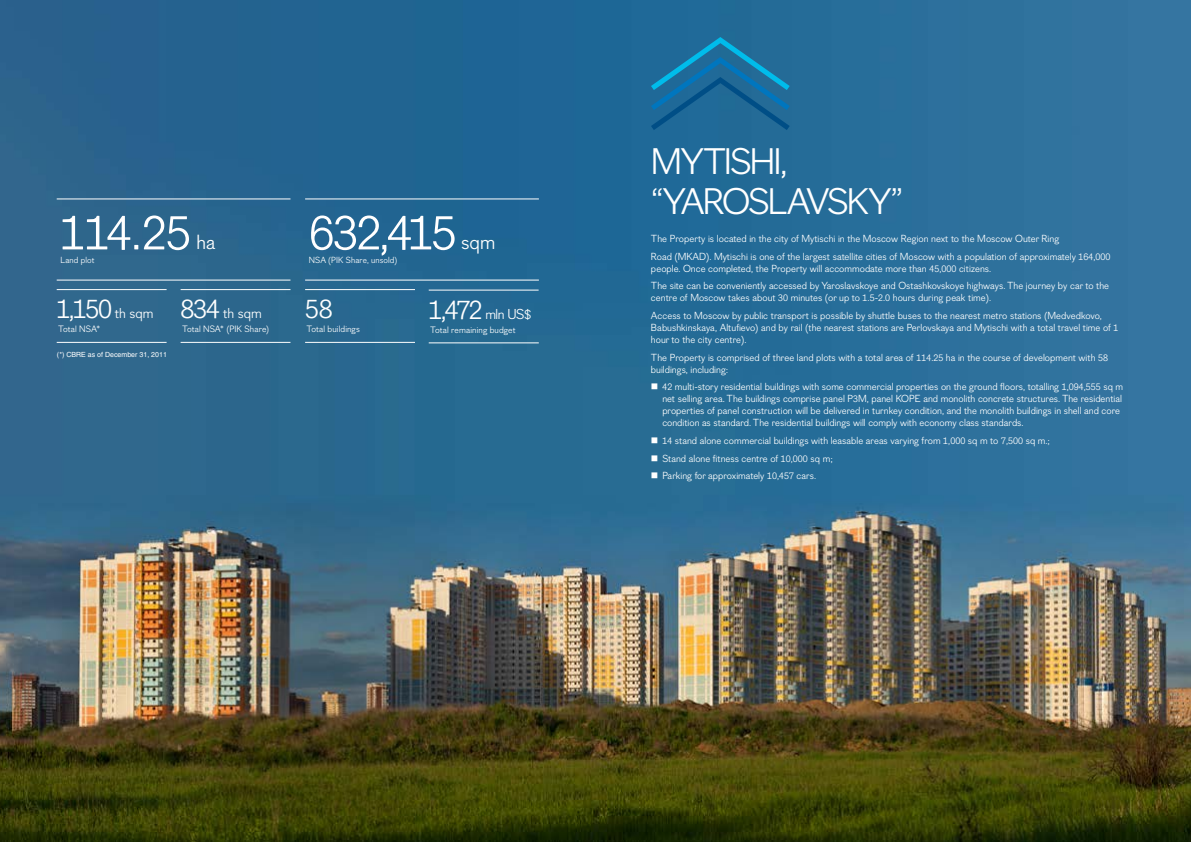
<style>
.page{position:relative;width:1191px;height:842px;background:#fff}
.page>*{position:absolute;margin:0;border:0;box-sizing:border-box;transform-origin:0 0}
.t1{font:51px "Figgins Sans";color:#fff}
.t2{font:36px/40px "Figgins Sans";letter-spacing:-.05em;color:#fff}
.t3{font:28px "Figgins Sans";color:#fff}
.t4{font:20px "Figgins Sans";color:#fff}
.t5{font:14px "Figgins Sans";letter-spacing:-.02em;color:#fff}
.t6{font:10px/12px "Figgins Sans";color:#fff}
.t7{font:9px "Figgins Sans";letter-spacing:.01em;color:#fff}
.t8{font:8.6px "Figgins Sans";letter-spacing:.015em;color:#fff}
.t9{font:7px "Helios C";color:#fff}
.s1{font-size:14px}
.s2{font-size:28px}
</style>
<div class="page">
<img style="left:0;top:0;width:1191px;height:842px">
<svg style="left:645px;top:34px;width:150px;height:101px;background:#1b6d9d"></svg>
<hr style="left:57px;top:198px;width:233px;height:1px;background:#fff">
<hr style="left:305px;top:198px;width:234px;height:1px;background:#fff">
<hr style="left:57px;top:280px;width:233px;height:1px;background:#fff">
<hr style="left:305px;top:280px;width:234px;height:1px;background:#fff">
<hr style="left:57px;top:289px;width:110px;height:1px;background:#fff">
<hr style="left:57px;top:342px;width:110px;height:1px;background:#fff">
<hr style="left:181px;top:289px;width:109px;height:1px;background:#fff">
<hr style="left:181px;top:342px;width:109px;height:1px;background:#fff">
<hr style="left:305px;top:289px;width:110px;height:1px;background:#fff">
<hr style="left:305px;top:342px;width:110px;height:1px;background:#fff">
<hr style="left:429px;top:290px;width:109px;height:1px;background:#fff">
<hr style="left:429px;top:342px;width:110px;height:1px;background:#fff">
<svg style="left:652px;top:384px;width:5px;height:5px"></svg>
<svg style="left:652px;top:437px;width:5px;height:6px"></svg>
<svg style="left:652px;top:455px;width:5px;height:6px"></svg>
<svg style="left:652px;top:473px;width:5px;height:6px"></svg>
<p class="t1" style="left:60px;top:201px;width:132px">114.25</p>
<p class="t8" style="left:60px;top:255px;width:35px">Land plot</p>
<p class="t4" style="left:196px;top:231px;width:21px">ha</p>
<p class="t1" style="left:309px;top:201px;width:150px">632,415</p>
<p class="t4" style="left:461px;top:231px;width:36px">sqm</p>
<p class="t8" style="left:309px;top:255px;width:90px">NSA (PIK Share, unsold)</p>
<p class="t3" style="left:57px;top:292px;width:98px">1,150 <span class="s1">th sqm</span></p>
<p class="t7" style="left:58px;top:324px;width:43px">Total NSA*</p>
<p class="t5" style="left:181px;top:305px;width:83px"><span class="s2">834</span> th sqm</p>
<p class="t7" style="left:182px;top:324px;width:88px">Total NSA* (PIK Share)</p>
<p class="t3" style="left:305px;top:292px;width:29px">58</p>
<p class="t7" style="left:306px;top:324px;width:55px">Total buildings</p>
<p class="t5" style="left:429px;top:306px;width:105px"><span class="s2">1,472</span> mln US$</p>
<p class="t7" style="left:430px;top:324px;width:87px">Total remaining budget</p>
<p class="t9" style="left:57px;top:350px;width:111px">(*) CBRE as of December 31, 2011</p>
<p class="t2" style="left:651px;top:143px;width:254px">MYTISHI, “YAROSLAVSKY”</p>
<p class="t6" style="left:651px;top:233px;width:410px">The Property is located in the city of Mytischi in the Moscow Region next to the Moscow Outer Ring</p>
<p class="t6" style="left:651px;top:250px;width:461px">Road (MKAD). Mytischi is one of the largest satellite cities of Moscow with a population of approximately 164,000 people. Once completed, the Property will accommodate more than 45,000 citizens.</p>
<p class="t6" style="left:651px;top:280px;width:460px">The site can be conveniently accessed by Yaroslavskoye and Ostashkovskoye highways. The journey by car to the centre of Moscow takes about 30 minutes (or up to 1.5-2.0 hours during peak time).</p>
<p class="t6" style="left:651px;top:310px;width:469px">Access to Moscow by public transport is possible by shuttle buses to the nearest metro stations (Medvedkovo,<br>Babushkinskaya, Altufievo) and by rail (the nearest stations are Perlovskaya and Mytischi with a total travel time of 1 hour to the city centre).</p>
<p class="t6" style="left:651px;top:351px;width:458px">The Property is comprised of three land plots with a total area of 114.25 ha in the course of development with 58 buildings, including:</p>
<p class="t6" style="left:662px;top:381px;width:462px">42 multi-story residential buildings with some commercial properties on the ground floors, totalling 1,094,555 sq m net selling area. The buildings comprise panel P3M, panel KOPE and monolith concrete structures. The residential properties of panel construction will be delivered in turnkey condition, and the monolith buildings in shell and core condition as standard. The residential buildings will comply with economy class standards.</p>
<p class="t6" style="left:662px;top:435px;width:389px">14 stand alone commercial buildings with leasable areas varying from 1,000 sq m to 7,500 sq m.;</p>
<p class="t6" style="left:662px;top:452px;width:172px">Stand alone fitness centre of 10,000 sq m;</p>
<p class="t6" style="left:662px;top:470px;width:155px">Parking for approximately 10,457 cars.</p>
</div>
